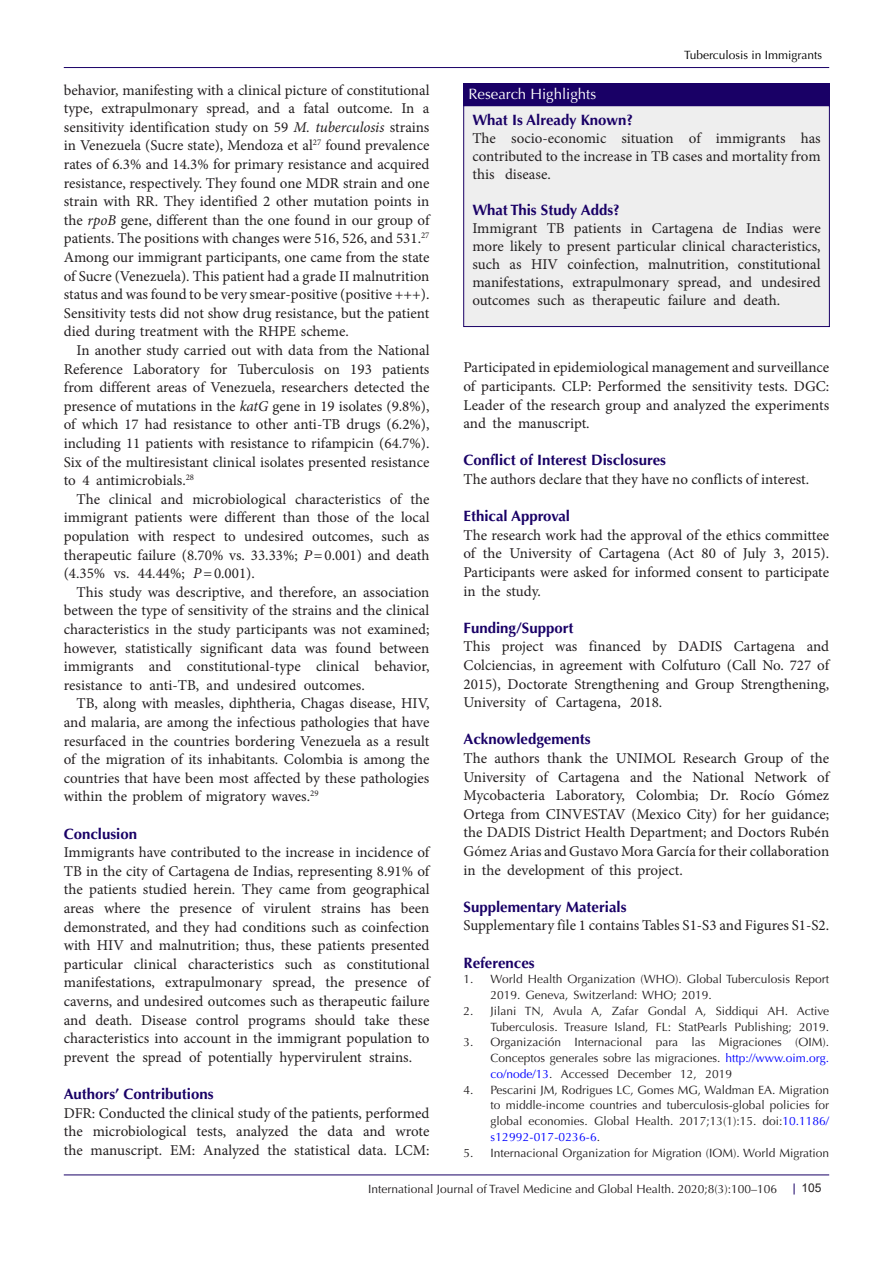
<style>
.page{position:relative;width:893px;height:1263px;background:#fff}
.page>*{position:absolute;margin:0;border:0;box-sizing:border-box;transform-origin:0 0}
.text1{font:15px/18.6px "Minion Pro";color:#231f20;text-align:justify}
.text-titr{font:700 15px "Optima LT Std";color:#190066}
.text1-2{font:700 15px "Optima LT Std";color:#190066}
.t1{font:15px "Optima LT Std";color:#fff}
.t2{font:12px/15.8px "Optima LT Std";color:#231f20;text-align:justify}
.t3{font:12px "Optima LT Std";color:#000001}
.t4{font:12px "Arial";color:#231f20}
.s1{font-style:italic}
.s2{color:#00f}
</style>
<div class="page">
<hr style="left:64px;top:67px;width:765px;height:1px;background:#190066">
<hr style="left:64px;top:1175px;width:765px;height:1px;background:#190066">
<div style="left:464px;top:106px;width:365px;height:221px;background:#eee"></div>
<div style="left:463px;top:106px;width:367px;height:221px;border:1px solid #190066"></div>
<div style="left:463px;top:84px;width:367px;height:22px;background:#190066"></div>
<p class="text1" style="left:64px;top:81px;width:367px">behavior, manifesting with a clinical picture of constitutional type, extrapulmonary spread, and a fatal outcome. In a sensitivity identification study on 59 <span class="s1">M. tuberculosis</span> strains in Venezuela (Sucre state), Mendoza et al<sup>27</sup> found prevalence rates of 6.3% and 14.3% for primary resistance and acquired resistance, respectively. They found one MDR strain and one strain with RR. They identified 2 other mutation points in the <span class="s1">rpoB</span> gene, different than the one found in our group of patients. The positions with changes were 516, 526, and 531.<sup>27<br></sup>Among our immigrant participants, one came from the state of Sucre (Venezuela). This patient had a grade II malnutrition status and was found to be very smear-positive (positive +++).<br>Sensitivity tests did not show drug resistance, but the patient died during treatment with the RHPE scheme.</p>
<p class="text1" style="left:64px;top:341px;width:367px;text-indent:13px">In another study carried out with data from the National Reference Laboratory for Tuberculosis on 193 patients from different areas of Venezuela, researchers detected the presence of mutations in the <span class="s1">katG</span> gene in 19 isolates (9.8%), of which 17 had resistance to other anti-TB drugs (6.2%), including 11 patients with resistance to rifampicin (64.7%).<br>Six of the multiresistant clinical isolates presented resistance to 4 antimicrobials.<sup>28</sup></p>
<p class="text1" style="left:64px;top:490px;width:367px;text-indent:13px">The clinical and microbiological characteristics of the immigrant patients were different than those of the local population with respect to undesired outcomes, such as therapeutic failure (8.70% vs. 33.33%; <span class="s1">P</span>=0.001) and death (4.35% vs. 44.44%; <span class="s1">P</span>=0.001).</p>
<p class="text1" style="left:64px;top:583px;width:367px;text-indent:13px">This study was descriptive, and therefore, an association between the type of sensitivity of the strains and the clinical characteristics in the study participants was not examined; however, statistically significant data was found between immigrants and constitutional-type clinical behavior, resistance to anti-TB, and undesired outcomes.</p>
<p class="text1" style="left:64px;top:694px;width:367px;text-indent:13px">TB, along with measles, diphtheria, Chagas disease, HIV, and malaria, are among the infectious pathologies that have resurfaced in the countries bordering Venezuela as a result of the migration of its inhabitants. Colombia is among the countries that have been most affected by these pathologies within the problem of migratory waves.<sup>29</sup></p>
<p class="text-titr" style="left:64px;top:825px;width:75px">Conclusion</p>
<p class="text1" style="left:64px;top:843px;width:367px">Immigrants have contributed to the increase in incidence of TB in the city of Cartagena de Indias, representing 8.91% of the patients studied herein. They came from geographical areas where the presence of virulent strains has been demonstrated, and they had conditions such as coinfection with HIV and malnutrition; thus, these patients presented particular clinical characteristics such as constitutional manifestations, extrapulmonary spread, the presence of caverns, and undesired outcomes such as therapeutic failure and death. Disease control programs should take these characteristics into account in the immigrant population to prevent the spread of potentially hypervirulent strains.</p>
<p class="text-titr" style="left:64px;top:1085px;width:151px">Authors’ Contributions</p>
<p class="text1" style="left:64px;top:1104px;width:367px">DFR: Conducted the clinical study of the patients, performed the microbiological tests, analyzed the data and wrote the manuscript. EM: Analyzed the statistical data. LCM:</p>
<p class="t1" style="left:468px;top:85px;width:129px">Research Highlights</p>
<p class="t3" style="left:684px;top:48px;width:139px">Tuberculosis in Immigrants</p>
<p class="text-titr" style="left:472px;top:112px;width:162px">What Is Already Known?</p>
<p class="text1" style="left:472px;top:130px;width:350px;line-height:18px">The socio-economic situation of immigrants has contributed to the increase in TB cases and mortality from this disease.</p>
<p class="text1-2" style="left:472px;top:202px;width:149px">What This Study Adds?</p>
<p class="text1" style="left:472px;top:220px;width:350px;line-height:18px">Immigrant TB patients in Cartagena de Indias were more likely to present particular clinical characteristics, such as HIV coinfection, malnutrition, constitutional manifestations, extrapulmonary spread, and undesired outcomes such as therapeutic failure and death.</p>
<p class="text1" style="left:463px;top:358px;width:367px">Participated in epidemiological management and surveillance of participants. CLP: Performed the sensitivity tests. DGC:<br>Leader of the research group and analyzed the experiments and the manuscript.</p>
<p class="text-titr" style="left:463px;top:452px;width:204px">Conflict of Interest Disclosures</p>
<p class="text1" style="left:463px;top:470px;width:347px">The authors declare that they have no conflicts of interest.</p>
<p class="text-titr" style="left:463px;top:507px;width:108px">Ethical Approval</p>
<p class="text1" style="left:463px;top:526px;width:367px">The research work had the approval of the ethics committee of the University of Cartagena (Act 80 of July 3, 2015).<br>Participants were asked for informed consent to participate in the study.</p>
<p class="text-titr" style="left:463px;top:619px;width:112px">Funding/Support</p>
<p class="text1" style="left:463px;top:637px;width:367px">This project was financed by DADIS Cartagena and Colciencias, in agreement with Colfuturo (Call No. 727 of 2015), Doctorate Strengthening and Group Strengthening, University of Cartagena, 2018.</p>
<p class="text-titr" style="left:463px;top:731px;width:129px">Acknowledgements</p>
<p class="text1" style="left:463px;top:749px;width:367px">The authors thank the UNIMOL Research Group of the University of Cartagena and the National Network of Mycobacteria Laboratory, Colombia; Dr. Rocío Gómez Ortega from CINVESTAV (Mexico City) for her guidance; the DADIS District Health Department; and Doctors Rubén Gómez Arias and Gustavo Mora García for their collaboration in the development of this project.</p>
<p class="text-titr" style="left:463px;top:898px;width:165px">Supplementary Materials</p>
<p class="text1" style="left:463px;top:916px;width:367px">Supplementary file 1 contains Tables S1-S3 and Figures S1-S2.</p>
<p class="text-titr" style="left:463px;top:954px;width:73px">References</p>
<p class="t2" style="left:490px;top:972px;width:340px;text-indent:-27px">1. World Health Organization (WHO). Global Tuberculosis Report<br>2019. Geneva, Switzerland: WHO; 2019.</p>
<p class="t2" style="left:463px;top:1003px;width:367px;text-align:right">2. Jilani TN, Avula A, Zafar Gondal A, Siddiqui AH. Active<br>Tuberculosis. Treasure Island, FL: StatPearls Publishing; 2019.</p>
<p class="t2" style="left:490px;top:1035px;width:340px;text-indent:-27px">3. Organización Internacional para las Migraciones (OIM).<br>Conceptos generales sobre las migraciones. <span class="s2">http://www.oim.org. co/node/13</span>. Accessed December 12, 2019</p>
<p class="t2" style="left:490px;top:1082px;width:340px;text-indent:-27px">4. Pescarini JM, Rodrigues LC, Gomes MG, Waldman EA. Migration to middle-income countries and tuberculosis-global policies for global economies. Global Health. 2017;13(1):15. doi:<span class="s2">10.1186/ s12992-017-0236-6</span>.</p>
<p class="t2" style="left:463px;top:1145px;width:367px">5. Internacional Organization for Migration (IOM). World Migration</p>
<p class="t2" style="left:368px;top:1181px;width:410px">International Journal of Travel Medicine and Global Health. 2020;8(3):100–106</p>
<p class="t4" style="left:801px;top:1180px;width:22px">105</p>
</div>
